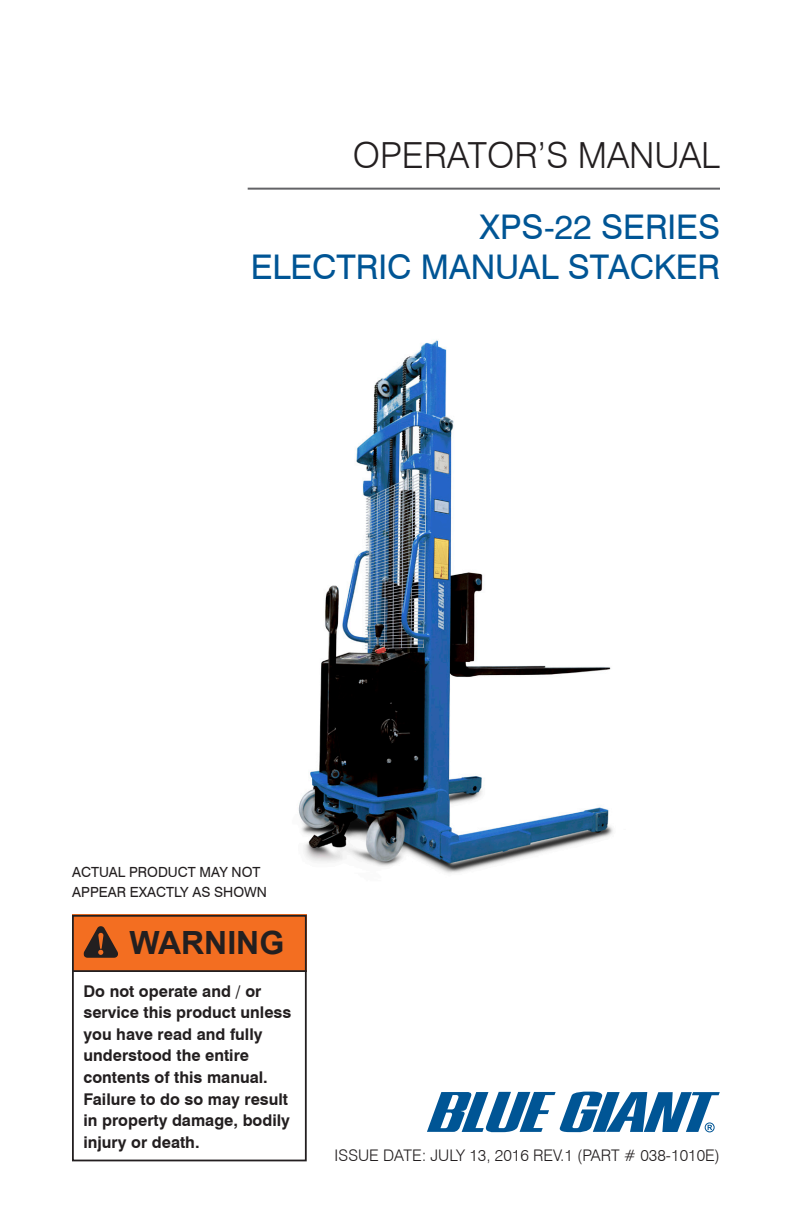
<style>
.page{position:relative;width:792px;height:1224px;background:#fff}
.page>*{position:absolute;margin:0;border:0;box-sizing:border-box;transform-origin:0 0}
.t1{font:300 36px "Swiss 721 BT";color:#231f20}
.t2{font:34px "Swiss 721 BT";color:#005595}
.t3{font:700 32px "Arial";color:#231f20}
.t4{font:700 16.2px/21.6px "Swiss 721 BT";color:#231f20}
.t5{font:300 16px "Swiss 721 BT";color:#231f20}
.Table_of_Contents{font:14px/20px "Swiss 721 BT";color:#231f20}
</style>
<div class="page">
<img style="left:298px;top:339px;width:315px;height:535px">
<hr style="left:248px;top:188px;width:472px;height:2px;background:#636366">
<svg style="left:427px;top:1092px;width:293px;height:40px"></svg>
<div style="left:72px;top:915px;width:235px;height:57px;background:#f36e21"></div>
<hr style="left:72px;top:970px;width:235px;height:2px;background:#231f20">
<div style="left:72px;top:915px;width:235px;height:246px;border:2px solid #231f20"></div>
<svg style="left:83px;top:926px;width:35px;height:32px"></svg>
<p class="t1" style="left:353px;top:134px;width:369px">OPERATOR’S MANUAL</p>
<p class="t2" style="left:479px;top:206px;width:242px">XPS-22 SERIES</p>
<p class="t2" style="left:251px;top:247px;width:471px">ELECTRIC MANUAL STACKER</p>
<p class="Table_of_Contents" style="left:72px;top:862px;width:196px">ACTUAL PRODUCT MAY NOT<br>APPEAR EXACTLY AS SHOWN</p>
<p class="t3" style="left:130px;top:921px;width:156px">WARNING</p>
<p class="t4" style="left:83px;top:980px;width:209px">Do not operate and / or service this product unless you have read and fully</p>
<p class="t4" style="left:83px;top:1045px;width:208px">understood the entire contents of this manual.<br>Failure to do so may result in property damage, bodily injury or death.</p>
<p class="t5" style="left:335px;top:1145px;width:387px">ISSUE DATE: JULY 13, 2016 REV.1 (PART # 038-1010E)</p>
</div>
